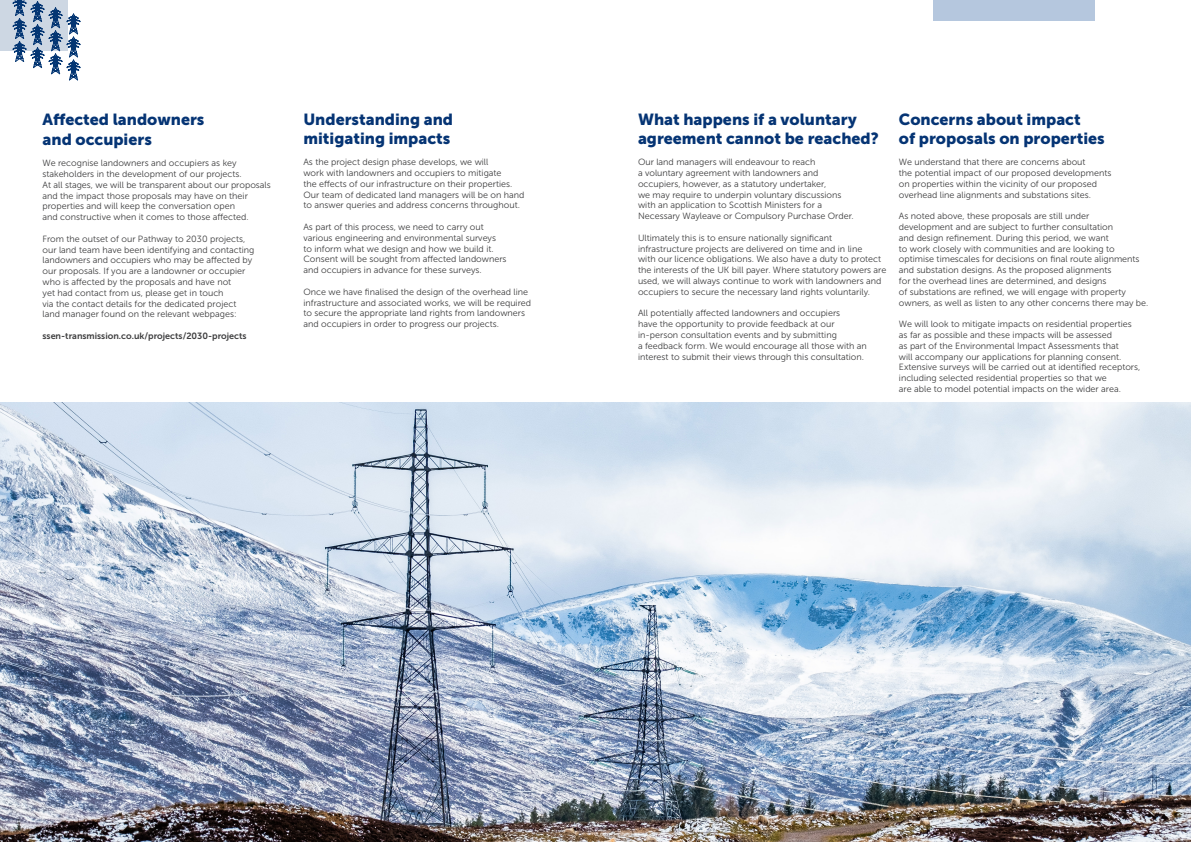
<style>
.page{position:relative;width:1191px;height:842px;background:#fff}
.page>*{position:absolute;margin:0;border:0;box-sizing:border-box;transform-origin:0 0}
.t1{font:16px/18.2px "Museo Sans 900";color:#053474}
.t2{font:9px/10.8px "Museo Sans 300";color:#3e3e3f}
.t3{font:9px "Museo Sans 700";color:#3e3e3f}
</style>
<div class="page">
<div style="left:933px;top:0;width:161px;height:21px;background:#b5c7de"></div>
<div style="left:0;top:0;width:67px;height:50px;background:#cdd7e3"></div>
<img style="left:0;top:403px;width:1191px;height:439px">
<svg style="left:12px;top:0;width:69px;height:80px"></svg>
<h1 class="t1" style="left:43px;top:110px;width:163px;line-height:19.2px">Affected landowners and occupiers</h1>
<p class="t2" style="left:43px;top:158px;width:230px">We recognise landowners and occupiers as key stakeholders in the development of our projects.<br>At all stages, we will be transparent about our proposals and the impact those proposals may have on their properties and will keep the conversation open<br>and constructive when it comes to those affected.</p>
<p class="t2" style="left:43px;top:233px;width:213px">From the outset of our Pathway to 2030 projects, our land team have been identifying and contacting landowners and occupiers who may be affected by our proposals. If you are a landowner or occupier who is affected by the proposals and have not<br>yet had contact from us, please get in touch<br>via the contact details for the dedicated project land manager found on the relevant webpages:</p>
<p class="t3" style="left:43px;top:331px;width:206px">ssen-transmission.co.uk/projects/2030-projects</p>
<h1 class="t1" style="left:303px;top:111px;width:151px">Understanding and mitigating impacts</h1>
<p class="t2" style="left:303px;top:157px;width:223px">As the project design phase develops, we will<br>work with landowners and occupiers to mitigate<br>the effects of our infrastructure on their properties.<br>Our team of dedicated land managers will be on hand to answer queries and address concerns throughout.</p>
<p class="t2" style="left:303px;top:222px;width:205px">As part of this process, we need to carry out various engineering and environmental surveys to inform what we design and how we build it.<br>Consent will be sought from affected landowners and occupiers in advance for these surveys.</p>
<p class="t2" style="left:303px;top:286px;width:229px">Once we have finalised the design of the overhead line infrastructure and associated works, we will be required to secure the appropriate land rights from landowners and occupiers in order to progress our projects.</p>
<h1 class="t1" style="left:638px;top:111px;width:242px">What happens if a voluntary agreement cannot be reached?</h1>
<p class="t2" style="left:638px;top:157px;width:217px">Our land managers will endeavour to reach<br>a voluntary agreement with landowners and occupiers, however, as a statutory undertaker,<br>we may require to underpin voluntary discussions with an application to Scottish Ministers for a Necessary Wayleave or Compulsory Purchase Order.</p>
<p class="t2" style="left:638px;top:232px;width:250px">Ultimately this is to ensure nationally significant infrastructure projects are delivered on time and in line<br>with our licence obligations. We also have a duty to protect the interests of the UK bill payer. Where statutory powers are used, we will always continue to work with landowners and occupiers to secure the necessary land rights voluntarily.</p>
<p class="t2" style="left:638px;top:308px;width:230px">All potentially affected landowners and occupiers<br>have the opportunity to provide feedback at our in-person consultation events and by submitting<br>a feedback form. We would encourage all those with an interest to submit their views through this consultation.</p>
<h1 class="t1" style="left:899px;top:111px;width:207px">Concerns about impact<br>of proposals on properties</h1>
<p class="t2" style="left:899px;top:157px;width:214px">We understand that there are concerns about<br>the potential impact of our proposed developments on properties within the vicinity of our proposed overhead line alignments and substations sites.</p>
<p class="t2" style="left:899px;top:211px;width:251px">As noted above, these proposals are still under<br>development and are subject to further consultation<br>and design refinement. During this period, we want<br>to work closely with communities and are looking to optimise timescales for decisions on final route alignments and substation designs. As the proposed alignments<br>for the overhead lines are determined, and designs<br>of substations are refined, we will engage with property owners, as well as listen to any other concerns there may be.</p>
<p class="t2" style="left:899px;top:319px;width:243px">We will look to mitigate impacts on residential properties as far as possible and these impacts will be assessed<br>as part of the Environmental Impact Assessments that<br>will accompany our applications for planning consent.<br>Extensive surveys will be carried out at identified receptors, including selected residential properties so that we<br>are able to model potential impacts on the wider area.</p>
</div>
